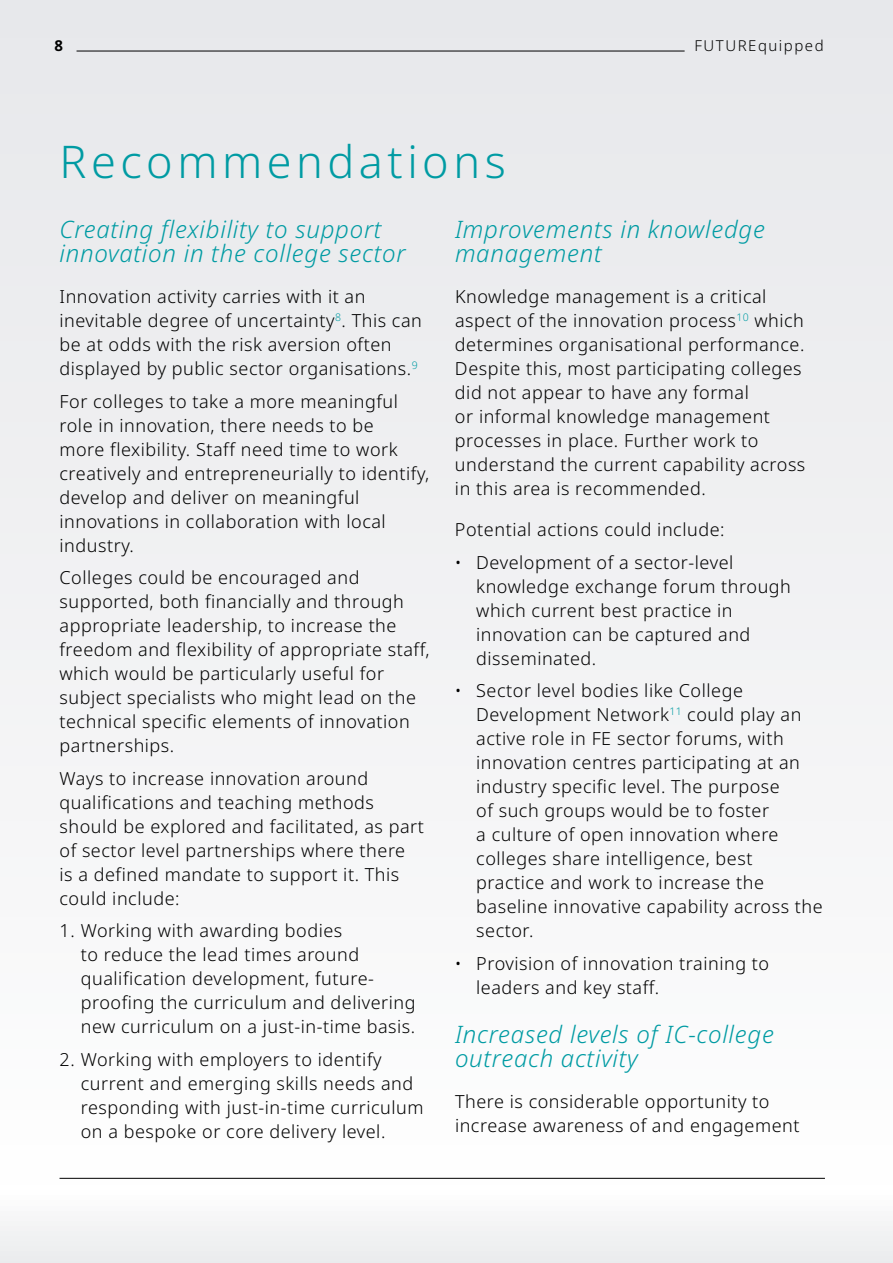
<style>
.page{position:relative;width:893px;height:1263px;background:#f1f2f3}
.page>*{position:absolute;margin:0;border:0;box-sizing:border-box;transform-origin:0 0}
.t1{font:300 45px "Noto Sans";letter-spacing:.1em;color:#009ba3}
.t2{font:italic 300 24px/24px "Noto Sans";letter-spacing:.03em;color:#009ba3}
.t3{font:300 18px/24px "Noto Sans";letter-spacing:.03em;color:#000}
.t4{font:300 15px "Noto Sans";letter-spacing:.1em;color:#000}
.t5{font:700 15px "Noto Sans";color:#000}
</style>
<div class="page">
<hr style="left:77px;top:51px;width:608px;height:1px;background:#000">
<hr style="left:60px;top:1178px;width:765px;height:1px;background:#000">
<p class="t5" style="left:54px;top:35px;width:10px">8</p>
<p class="t4" style="left:694px;top:35px;width:131px">FUTUREquipped</p>
<h1 class="t1" style="left:60px;top:130px;width:448px">Recommendations</h1>
<h2 class="t2" style="left:60px;top:218px;width:348px">Creating flexibility to support innovation in the college sector</h2>
<p class="t3" style="left:60px;top:285px;width:364px">Innovation activity carries with it an inevitable degree of uncertainty<sup>8</sup>. This can be at odds with the risk aversion often displayed by public sector organisations.<sup>9</sup></p>
<p class="t3" style="left:60px;top:390px;width:371px">For colleges to take a more meaningful role in innovation, there needs to be<br>more flexibility. Staff need time to work creatively and entrepreneurially to identify, develop and deliver on meaningful innovations in collaboration with local industry.</p>
<p class="t3" style="left:60px;top:566px;width:371px">Colleges could be encouraged and supported, both financially and through appropriate leadership, to increase the freedom and flexibility of appropriate staff, which would be particularly useful for subject specialists who might lead on the technical specific elements of innovation partnerships.</p>
<p class="t3" style="left:60px;top:767px;width:366px">Ways to increase innovation around qualifications and teaching methods should be explored and facilitated, as part of sector level partnerships where there<br>is a defined mandate to support it. This could include:</p>
<p class="t3" style="left:81px;top:919px;width:336px;text-indent:-21px">1. Working with awarding bodies<br>to reduce the lead times around qualification development, future&shy;proofing the curriculum and delivering new curriculum on a just-in-time basis.</p>
<p class="t3" style="left:81px;top:1048px;width:344px;text-indent:-21px">2. Working with employers to identify current and emerging skills needs and responding with just-in-time curriculum on a bespoke or core delivery level.</p>
<h2 class="t2" style="left:455px;top:218px;width:311px">Improvements in knowledge management</h2>
<p class="t3" style="left:455px;top:285px;width:352px">Knowledge management is a critical aspect of the innovation process<sup>10</sup> which determines organisational performance.<br>Despite this, most participating colleges did not appear to have any formal<br>or informal knowledge management processes in place. Further work to understand the current capability across in this area is recommended.</p>
<p class="t3" style="left:455px;top:518px;width:271px">Potential actions could include:</p>
<p class="t3" style="left:476px;top:551px;width:316px;text-indent:-21px">• Development of a sector-level knowledge exchange forum through which current best practice in innovation can be captured and disseminated.</p>
<p class="t3" style="left:476px;top:679px;width:348px;text-indent:-21px">• Sector level bodies like College Development Network<sup>11</sup> could play an active role in FE sector forums, with innovation centres participating at an industry specific level. The purpose<br>of such groups would be to foster<br>a culture of open innovation where colleges share intelligence, best practice and work to increase the baseline innovative capability across the sector.</p>
<p class="t3" style="left:476px;top:952px;width:294px;text-indent:-21px">• Provision of innovation training to leaders and key staff.</p>
<h2 class="t2" style="left:455px;top:1023px;width:320px">Increased levels of IC-college outreach activity</h2>
<p class="t3" style="left:455px;top:1090px;width:346px">There is considerable opportunity to increase awareness of and engagement</p>
</div>
